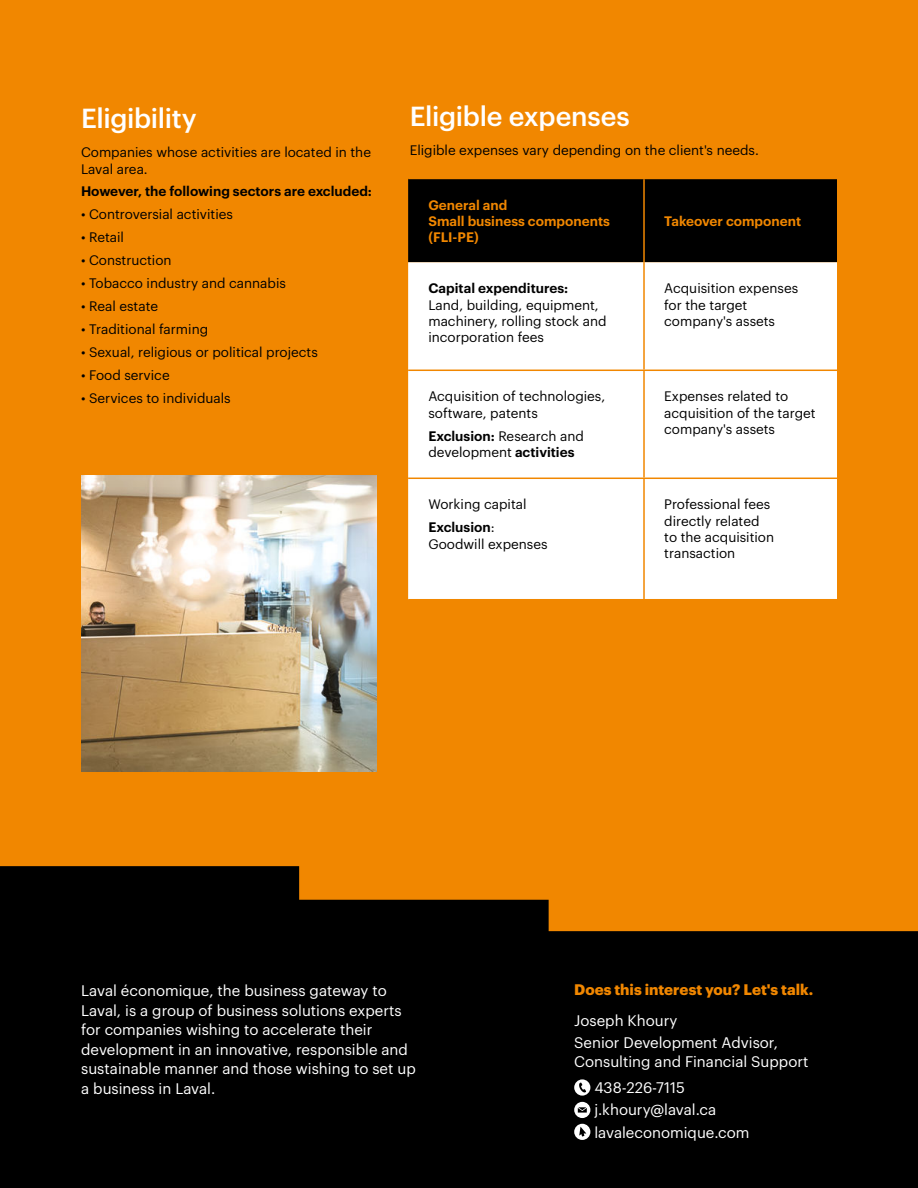
<style>
.page{position:relative;width:918px;height:1188px;background:#fff}
.page>*{position:absolute;margin:0;border:0;box-sizing:border-box;transform-origin:0 0}
.t1{font:500 27px "Graphik";letter-spacing:-.01em;color:#fff}
.t2{font:15px/19.5px "Graphik";color:#fff}
.t3{font:700 15px "Graphik";color:#f18700}
.t4{font:13.5px/16.2px "Graphik";color:#000}
.t5{font:600 13.5px "Graphik";color:#000}
.t6{font:600 13.5px/16.2px "Graphik";color:#f18700}
.s1{font-weight:600}
</style>
<div class="page">
<div style="left:0;top:0;width:918px;height:937px;background:#f18700"></div>
<svg style="left:0;top:866px;width:918px;height:322px;background:#1a0e00"></svg>
<svg style="left:574px;top:1079px;width:16px;height:17px"></svg>
<svg style="left:574px;top:1102px;width:16px;height:16px"></svg>
<svg style="left:574px;top:1124px;width:16px;height:16px"></svg>
<img style="left:81px;top:476px;width:296px;height:296px">
<div style="left:408px;top:179px;width:429px;height:83px;background:#000"></div>
<div style="left:408px;top:262px;width:429px;height:337px;background:#fff"></div>
<hr style="left:643px;top:371px;width:2px;height:107px;background:#f18700">
<hr style="left:408px;top:478px;width:236px;height:1px;background:#f18700">
<hr style="left:644px;top:478px;width:193px;height:1px;background:#f18700">
<hr style="left:643px;top:479px;width:2px;height:120px;background:#f18700">
<hr style="left:408px;top:370px;width:236px;height:1px;background:#f18700">
<hr style="left:643px;top:262px;width:2px;height:108px;background:#f18700">
<hr style="left:644px;top:370px;width:193px;height:1px;background:#f18700">
<hr style="left:643px;top:179px;width:2px;height:83px;background:#f18700">
<h1 class="t1" style="left:81px;top:107px;width:117px">Eligibility</h1>
<p class="t4" style="left:81px;top:145px;width:292px">Companies whose activities are located in the<br>Laval area.</p>
<p class="t5" style="left:81px;top:186px;width:293px">However, the following sectors are excluded:</p>
<p class="t4" style="left:81px;top:207px;width:154px">• Controversial activities</p>
<p class="t4" style="left:81px;top:230px;width:45px">• Retail</p>
<p class="t4" style="left:81px;top:253px;width:92px">• Construction</p>
<p class="t4" style="left:81px;top:276px;width:206px">• Tobacco industry and cannabis</p>
<p class="t4" style="left:81px;top:299px;width:79px">• Real estate</p>
<p class="t4" style="left:81px;top:322px;width:129px">• Traditional farming</p>
<p class="t4" style="left:81px;top:345px;width:238px">• Sexual, religious or political projects</p>
<p class="t4" style="left:81px;top:368px;width:90px">• Food service</p>
<p class="t4" style="left:81px;top:391px;width:151px">• Services to individuals</p>
<h1 class="t1" style="left:410px;top:105px;width:222px">Eligible expenses</h1>
<p class="t4" style="left:410px;top:143px;width:351px">Eligible expenses vary depending on the client's needs.</p>
<p class="t6" style="left:428px;top:198px;width:183px">General and<br>Small business components (FLI-PE)</p>
<p class="t5" style="left:428px;top:283px;width:141px">Capital expenditures:</p>
<p class="t4" style="left:428px;top:297px;width:180px">Land, building, equipment, machinery, rolling stock and incorporation fees</p>
<p class="t4" style="left:428px;top:389px;width:178px">Acquisition of technologies, software, patents</p>
<p class="t4" style="left:428px;top:428px;width:157px"><span class="s1">Exclusion:</span> Research and development <span class="s1">activities</span></p>
<p class="t4" style="left:428px;top:494px;width:100px;line-height:23px">Working capital<br><span class="s1">Exclusion</span>:</p>
<p class="t4" style="left:428px;top:536px;width:121px">Goodwill expenses</p>
<p class="t6" style="left:664px;top:214px;width:138px">Takeover component</p>
<p class="t4" style="left:664px;top:281px;width:135px">Acquisition expenses for the target company's assets</p>
<p class="t4" style="left:664px;top:389px;width:153px">Expenses related to acquisition of the target company's assets</p>
<p class="t4" style="left:664px;top:497px;width:111px">Professional fees directly related to the acquisition transaction</p>
<p class="t2" style="left:81px;top:982px;width:307px">Laval économique, the business gateway to</p>
<p class="t3" style="left:574px;top:984px;width:241px">Does this interest you? Let's talk.</p>
<p class="t2" style="left:81px;top:1001px;width:336px">Laval, is a group of business solutions experts for companies wishing to accelerate their development in an innovative, responsible and sustainable manner and those wishing to set up a business in Laval.</p>
<p class="t2" style="left:574px;top:1010px;width:205px;line-height:22.2px">Joseph Khoury<br>Senior Development Advisor,</p>
<p class="t2" style="left:594px;top:1050px;width:216px;line-height:25.7px;text-indent:-20px">Consulting and Financial Support<br>438-226-7115</p>
<p class="t2" style="left:594px;top:1100px;width:157px;line-height:22.2px">j.khoury@laval.ca lavaleconomique.com</p>
</div>
